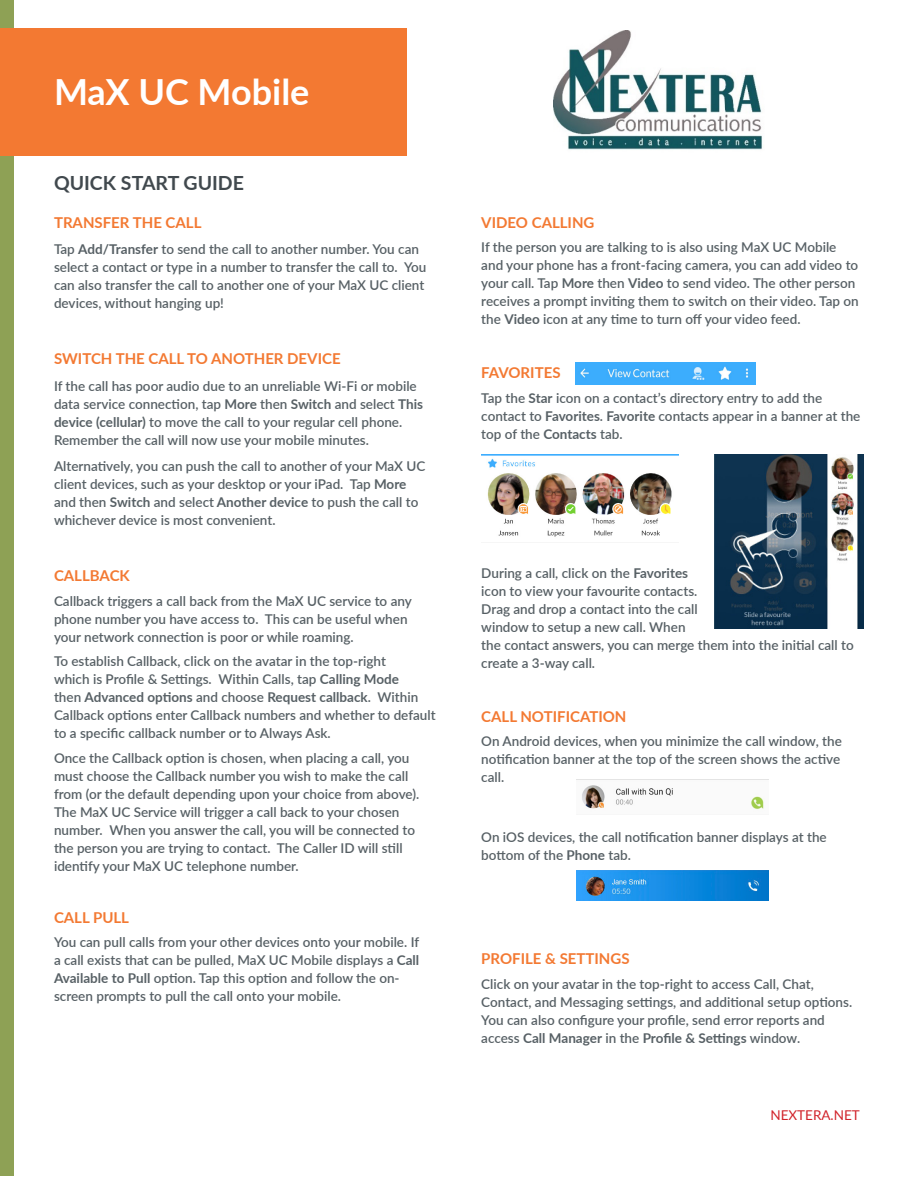
<style>
.page{position:relative;width:918px;height:1188px;background:#fff}
.page>*{position:absolute;margin:0;border:0;box-sizing:border-box;transform-origin:0 0}
.t1{font:700 36px "Lato";color:#fff}
.Sub-heading{font:700 19.5px "Lato";color:#41494e}
.Heading_1{font:700 15px "Lato";color:#f37932}
.Body_Text{font:700 15px "Lato";color:#f37932}
.Body_Text-2{font:600 13.5px/18px "Lato";color:#576065}
.Heading_1-2{font:600 13.5px/18px "Lato";color:#576065}
.Body_Text-3{font:13.5px "Lato";color:#d1232a}
.s1{font-weight:700}
</style>
<div class="page">
<img style="left:575px;top:363px;width:180px;height:21px">
<img style="left:481px;top:455px;width:198px;height:82px">
<img style="left:714px;top:455px;width:150px;height:173px">
<img style="left:577px;top:779px;width:191px;height:31px">
<img style="left:577px;top:871px;width:191px;height:30px">
<img style="left:553px;top:31px;width:210px;height:119px">
<div style="left:0;top:0;width:14px;height:1176px;background:#8ea155"></div>
<div style="left:0;top:28px;width:406px;height:128px;background:#f37932"></div>
<p class="t1" style="left:54px;top:65px;width:257px">MaX UC Mobile</p>
<p class="Sub-heading" style="left:54px;top:168px;width:192px">QUICK START GUIDE</p>
<p class="Heading_1" style="left:54px;top:211px;width:149px">TRANSFER THE CALL</p>
<p class="Heading_1-2" style="left:54px;top:240px;width:374px">Tap <span class="s1">Add/Transfer</span> to send the call to another number. You can select a contact or type in a number to transfer the call to. You can also transfer the call to another one of your MaX UC client devices, without hanging up!</p>
<p class="Heading_1" style="left:54px;top:348px;width:288px">SWITCH THE CALL TO ANOTHER DEVICE</p>
<p class="Heading_1-2" style="left:54px;top:376px;width:371px">If the call has poor audio due to an unreliable Wi-Fi or mobile data service connection, tap <span class="s1">More</span> then <span class="s1">Switch</span> and select <span class="s1">This device (cellular)</span> to move the call to your regular cell phone.<br>Remember the call will now use your mobile minutes.</p>
<p class="Heading_1-2" style="left:54px;top:457px;width:373px">Alternatively, you can push the call to another of your MaX UC client devices, such as your desktop or your iPad. Tap <span class="s1">More </span>and then <span class="s1">Switch</span> and select <span class="s1">Another device</span> to push the call to whichever device is most convenient.</p>
<p class="Heading_1" style="left:54px;top:565px;width:77px">CALLBACK</p>
<p class="Body_Text-2" style="left:54px;top:591px;width:359px">Callback triggers a call back from the MaX UC service to any phone number you have access to. This can be useful when your network connection is poor or while roaming.</p>
<p class="Body_Text-2" style="left:54px;top:652px;width:383px">To establish Callback, click on the avatar in the top-right<br>which is Profile &amp; Settings. Within Calls, tap <span class="s1">Calling Mode<br></span>then <span class="s1">Advanced options</span> and choose <span class="s1">Request callback</span>. Within Callback options enter Callback numbers and whether to default to a specific callback number or to Always Ask.</p>
<p class="Body_Text-2" style="left:54px;top:748px;width:367px">Once the Callback option is chosen, when placing a call, you must choose the Callback number you wish to make the call from (or the default depending upon your choice from above).<br>The MaX UC Service will trigger a call back to your chosen number. When you answer the call, you will be connected to the person you are trying to contact. The Caller ID will still identify your MaX UC telephone number.</p>
<p class="Body_Text" style="left:54px;top:906px;width:77px">CALL PULL</p>
<p class="Body_Text-2" style="left:54px;top:933px;width:367px">You can pull calls from your other devices onto your mobile. If a call exists that can be pulled, MaX UC Mobile displays a <span class="s1">Call Available to Pull</span> option. Tap this option and follow the on&shy;screen prompts to pull the call onto your mobile.</p>
<p class="Heading_1" style="left:481px;top:211px;width:115px">VIDEO CALLING</p>
<p class="Body_Text-2" style="left:481px;top:238px;width:379px">If the person you are talking to is also using MaX UC Mobile and your phone has a front-facing camera, you can add video to your call. Tap <span class="s1">More</span> then <span class="s1">Video</span> to send video. The other person receives a prompt inviting them to switch on their video. Tap on the <span class="s1">Video</span> icon at any time to turn off your video feed.</p>
<p class="Heading_1" style="left:481px;top:362px;width:81px">FAVORITES</p>
<p class="Body_Text-2" style="left:481px;top:388px;width:381px">Tap the <span class="s1">Star</span> icon on a contact’s directory entry to add the contact to <span class="s1">Favorites</span>. <span class="s1">Favorite</span> contacts appear in a banner at the top of the <span class="s1">Contacts</span> tab.</p>
<p class="Body_Text-2" style="left:481px;top:563px;width:374px">During a call, click on the <span class="s1">Favorites<br></span>icon to view your favourite contacts.<br>Drag and drop a contact into the call<br>window to setup a new call. When<br>the contact answers, you can merge them into the initial call to create a 3-way call.</p>
<p class="Heading_1" style="left:481px;top:705px;width:147px">CALL NOTIFICATION</p>
<p class="Body_Text-2" style="left:481px;top:732px;width:362px;text-align:justify">On Android devices, when you minimize the call window, the notification banner at the top of the screen shows the active call.</p>
<p class="Body_Text-2" style="left:481px;top:827px;width:347px">On iOS devices, the call notification banner displays at the bottom of the <span class="s1">Phone</span> tab.</p>
<p class="Heading_1" style="left:481px;top:948px;width:150px">PROFILE &amp; SETTINGS</p>
<p class="Body_Text-2" style="left:481px;top:974px;width:372px">Click on your avatar in the top-right to access Call, Chat, Contact, and Messaging settings, and additional setup options.<br>You can also configure your profile, send error reports and access <span class="s1">Call Manager</span> in the <span class="s1">Profile &amp; Settings</span> window.</p>
<p class="Body_Text-3" style="left:770px;top:1106px;width:91px">NEXTERA.NET</p>
</div>
